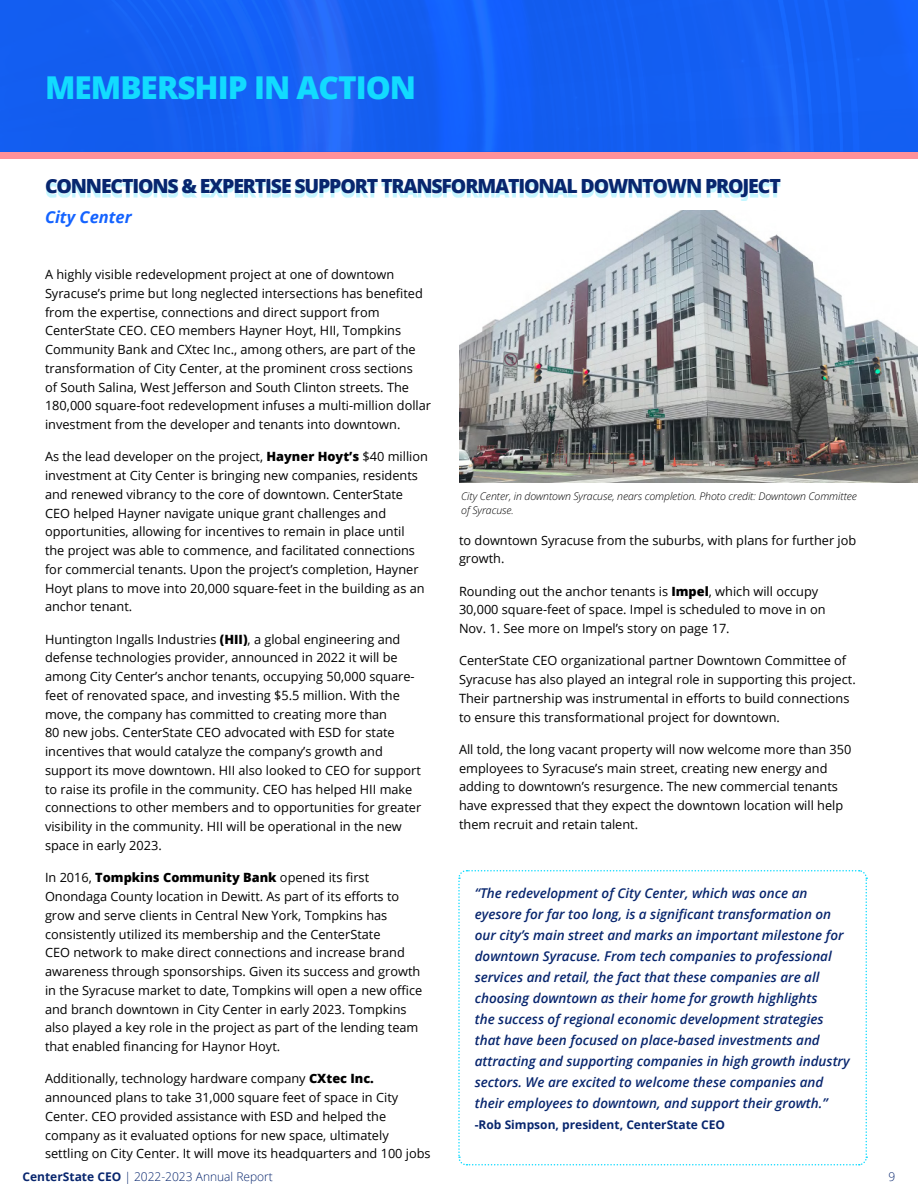
<style>
.page{position:relative;width:918px;height:1188px;background:#fff}
.page>*{position:absolute;margin:0;border:0;box-sizing:border-box;transform-origin:0 0}
.t1{font:800 31.5px "Open Sans";letter-spacing:-.03em;color:#12dbff}
.t2{font:800 19.5px "Open Sans";letter-spacing:-.06em;color:#08266e}
.t3{font:italic 700 16.5px "Open Sans";color:#1463ff}
.t4{font:italic 600 13.5px/21px "Open Sans";color:#08266e}
.t5{font:12.75px/18.8px "Open Sans";color:#000}
.t6{font:300 12px "Open Sans";color:#08266e}
.t7{font:700 12px "Open Sans";color:#08266e}
.t8{font:italic 300 10.5px/13.5px "Open Sans";letter-spacing:-.01em;color:#000}
.s1{font-weight:800}
.s2{font-weight:700}
</style>
<div class="page">
<div style="left:0;top:152px;width:918px;height:7px;background:#ff9199"></div>
<svg style="left:0;top:0;width:918px;height:152px;background:#155ff2"></svg>
<div style="left:46px;top:183px;width:734px;height:18px;background:#12dbff;opacity:.25"></div>
<svg style="left:458px;top:870px;width:410px;height:296px"></svg>
<img style="left:459px;top:210px;width:459px;height:272px">
<h1 class="t1" style="left:45px;top:64px;width:373px">MEMBERSHIP IN ACTION</h1>
<h2 class="t2" style="left:45px;top:171px;width:737px">CONNECTIONS &amp; EXPERTISE SUPPORT TRANSFORMATIONAL DOWNTOWN PROJECT</h2>
<p class="t3" style="left:45px;top:205px;width:88px">City Center</p>
<p class="t5" style="left:45px;top:265px;width:388px">A highly visible redevelopment project at one of downtown Syracuse’s prime but long neglected intersections has benefited from the expertise, connections and direct support from CenterState CEO. CEO members Hayner Hoyt, HII, Tompkins Community Bank and CXtec Inc., among others, are part of the transformation of City Center, at the prominent cross sections<br>of South Salina, West Jefferson and South Clinton streets. The 180,000 square-foot redevelopment infuses a multi-million dollar investment from the developer and tenants into downtown.</p>
<p class="t5" style="left:45px;top:447px;width:385px">As the lead developer on the project, <span class="s1">Hayner Hoyt’s</span> $40 million investment at City Center is bringing new companies, residents and renewed vibrancy to the core of downtown. CenterState CEO helped Hayner navigate unique grant challenges and opportunities, allowing for incentives to remain in place until<br>the project was able to commence, and facilitated connections for commercial tenants. Upon the project’s completion, Hayner Hoyt plans to move into 20,000 square-feet in the building as an anchor tenant.</p>
<p class="t5" style="left:45px;top:629px;width:378px">Huntington Ingalls Industries <span class="s1">(HII)</span>, a global engineering and defense technologies provider, announced in 2022 it will be among City Center’s anchor tenants, occupying 50,000 square&shy;feet of renovated space, and investing $5.5 million. With the move, the company has committed to creating more than<br>80 new jobs. CenterState CEO advocated with ESD for state incentives that would catalyze the company’s growth and support its move downtown. HII also looked to CEO for support to raise its profile in the community. CEO has helped HII make connections to other members and to opportunities for greater visibility in the community. HII will be operational in the new space in early 2023.</p>
<p class="t5" style="left:45px;top:868px;width:379px">In 2016, <span class="s1">Tompkins Community Bank</span> opened its first Onondaga County location in Dewitt. As part of its efforts to grow and serve clients in Central New York, Tompkins has consistently utilized its membership and the CenterState<br>CEO network to make direct connections and increase brand awareness through sponsorships. Given its success and growth in the Syracuse market to date, Tompkins will open a new office and branch downtown in City Center in early 2023. Tompkins also played a key role in the project as part of the lending team that enabled financing for Haynor Hoyt.</p>
<p class="t5" style="left:45px;top:1069px;width:387px">Additionally, technology hardware company <span class="s1">CXtec Inc. </span>announced plans to take 31,000 square feet of space in City Center. CEO provided assistance with ESD and helped the company as it evaluated options for new space, ultimately settling on City Center. It will move its headquarters and 100 jobs</p>
<p class="t8" style="left:461px;top:489px;width:397px">City Center, in downtown Syracuse, nears completion. Photo credit: Downtown Committee of Syracuse.</p>
<p class="t5" style="left:459px;top:530px;width:399px">to downtown Syracuse from the suburbs, with plans for further job growth.</p>
<p class="t5" style="left:459px;top:581px;width:368px">Rounding out the anchor tenants is <span class="s1">Impel</span>, which will occupy<br>30,000 square-feet of space. Impel is scheduled to move in on<br>Nov. 1. See more on Impel’s story on page 17.</p>
<p class="t5" style="left:459px;top:651px;width:398px">CenterState CEO organizational partner Downtown Committee of Syracuse has also played an integral role in supporting this project.<br>Their partnership was instrumental in efforts to build connections to ensure this transformational project for downtown.</p>
<p class="t5" style="left:459px;top:740px;width:394px">All told, the long vacant property will now welcome more than 350 employees to Syracuse’s main street, creating new energy and adding to downtown’s resurgence. The new commercial tenants have expressed that they expect the downtown location will help them recruit and retain talent.</p>
<p class="t4" style="left:475px;top:883px;width:377px">“The redevelopment of City Center, which was once an eyesore for far too long, is a significant transformation on our city’s main street and marks an important milestone for downtown Syracuse. From tech companies to professional services and retail, the fact that these companies are all choosing downtown as their home for growth highlights<br>the success of regional economic development strategies that have been focused on place-based investments and attracting and supporting companies in high growth industry sectors. We are excited to welcome these companies and their employees to downtown, and support their growth.”</p>
<p class="t7" style="left:475px;top:1116px;width:252px">-Rob Simpson, president, CenterState CEO</p>
<p class="t6" style="left:22px;top:1169px;width:252px"><span class="s2">CenterState CEO</span> | 2022-2023 Annual Report</p>
<p class="t6" style="left:889px;top:1169px;width:8px">9</p>
</div>
